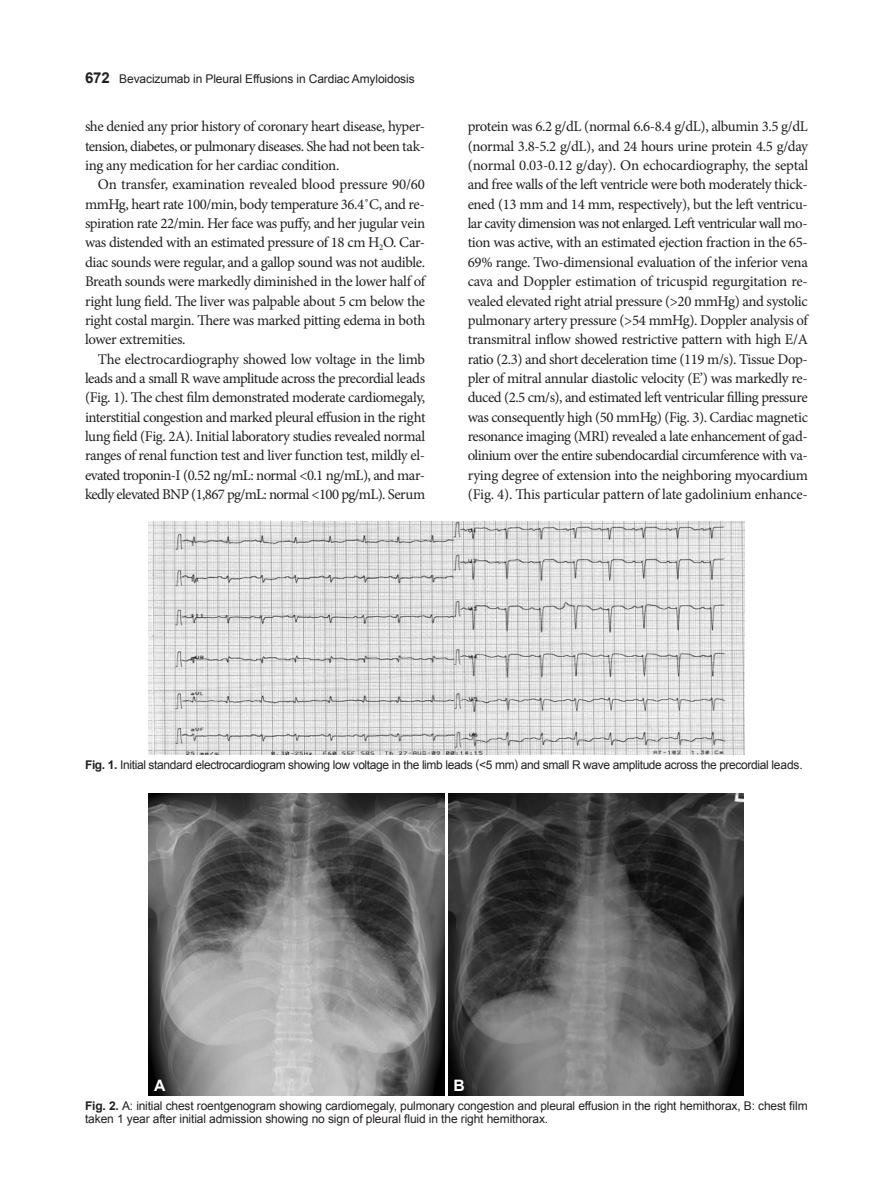
<style>
.page{position:relative;width:893px;height:1191px;background:#fff}
.page>*{position:absolute;margin:0;border:0;box-sizing:border-box;transform-origin:0 0}
.t1{font:700 15.75px "Arial";color:#fff}
.본문1{font:14.85px/19.4px "Minion Pro";letter-spacing:-.025em;color:#231f20;text-align:justify}
.그림제목{font:12px/13.5px "Arial";letter-spacing:-.015em;color:#231f20}
.s1{font-weight:700;font-size:15px}
.s2{font-weight:700}
</style>
<div class="page">
<img style="left:149px;top:521px;width:595px;height:233px">
<img style="left:149px;top:794px;width:295px;height:301px">
<img style="left:449px;top:794px;width:295px;height:301px">
<p class="그림제목" style="left:85px;top:72px;width:331px"><span class="s1">672</span> Bevacizumab in Pleural Effusions in Cardiac Amyloidosis</p>
<p class="본문1" style="left:85px;top:117px;width:342px">she denied any prior history of coronary heart disease, hyper&shy;tension, diabetes, or pulmonary diseases. She had not been tak&shy;ing any medication for her cardiac condition.</p>
<p class="본문1" style="left:85px;top:175px;width:342px;text-indent:13px">On transfer, examination revealed blood pressure 90/60 mmHg, heart rate 100/min, body temperature 36.4˚C, and re&shy;spiration rate 22/min. Her face was puffy, and her jugular vein was distended with an estimated pressure of 18 cm H<sub>2</sub>O. Car&shy;diac sounds were regular, and a gallop sound was not audible.<br>Breath sounds were markedly diminished in the lower half of right lung field. The liver was palpable about 5 cm below the right costal margin. There was marked pitting edema in both lower extremities.</p>
<p class="본문1" style="left:85px;top:349px;width:342px;text-indent:13px">The electrocardiography showed low voltage in the limb leads and a small R wave amplitude across the precordial leads (Fig. 1). The chest film demonstrated moderate cardiomegaly, interstitial congestion and marked pleural effusion in the right lung field (Fig. 2A). Initial laboratory studies revealed normal ranges of renal function test and liver function test, mildly el&shy;evated troponin-I (0.52 ng/mL: normal &lt;0.1 ng/mL), and mar&shy;kedly elevated BNP (1,867 pg/mL: normal &lt;100 pg/mL). Serum</p>
<p class="본문1" style="left:468px;top:117px;width:342px">protein was 6.2 g/dL (normal 6.6-8.4 g/dL), albumin 3.5 g/dL (normal 3.8-5.2 g/dL), and 24 hours urine protein 4.5 g/day (normal 0.03-0.12 g/day). On echocardiography, the septal and free walls of the left ventricle were both moderately thick&shy;ened (13 mm and 14 mm, respectively), but the left ventricu&shy;lar cavity dimension was not enlarged. Left ventricular wall mo&shy;tion was active, with an estimated ejection fraction in the 65- 69% range. Two-dimensional evaluation of the inferior vena cava and Doppler estimation of tricuspid regurgitation re&shy;vealed elevated right atrial pressure (&gt;20 mmHg) and systolic pulmonary artery pressure (&gt;54 mmHg). Doppler analysis of transmitral inflow showed restrictive pattern with high E/A ratio (2.3) and short deceleration time (119 m/s). Tissue Dop&shy;pler of mitral annular diastolic velocity (E’) was markedly re&shy;duced (2.5 cm/s), and estimated left ventricular filling pressure was consequently high (50 mmHg) (Fig. 3). Cardiac magnetic resonance imaging (MRI) revealed a late enhancement of gad&shy;olinium over the entire subendocardial circumference with va&shy;rying degree of extension into the neighboring myocardium (Fig. 4). This particular pattern of late gadolinium enhance-</p>
<p class="그림제목" style="left:85px;top:758px;width:719px"><span class="s2">Fig. 1.</span> Initial standard electrocardiogram showing low voltage in the limb leads (&lt;5 mm) and small R wave amplitude across the precordial leads.</p>
<p class="t1" style="left:154px;top:1074px;width:13px">A</p>
<p class="t1" style="left:454px;top:1074px;width:13px">B</p>
<p class="그림제목" style="left:85px;top:1099px;width:724px"><span class="s2">Fig. 2.</span> A: initial chest roentgenogram showing cardiomegaly, pulmonary congestion and pleural effusion in the right hemithorax, B: chest film taken 1 year after initial admission showing no sign of pleural fluid in the right hemithorax.</p>
</div>
